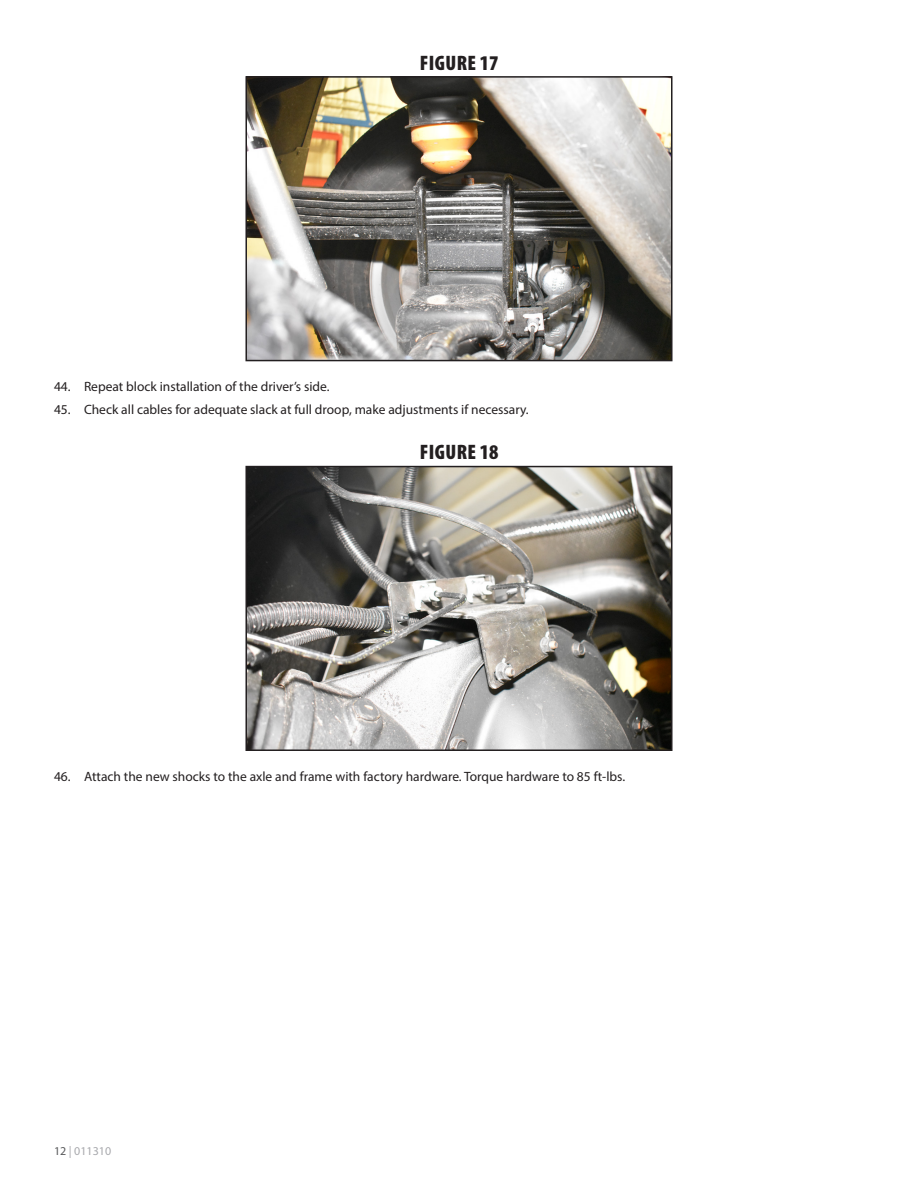
<style>
.page{position:relative;width:918px;height:1188px;background:#fff}
.page>*{position:absolute;margin:0;border:0;box-sizing:border-box;transform-origin:0 0}
.Photo-Caption{font:900 condensed 21px "Myriad Pro";letter-spacing:.02em;color:#231f20}
.t1{font:13.5px "Myriad Pro";color:#231f20}
.t2{font:12px "Myriad Pro";color:#a8a9ad}
.s1{color:#57585a}
</style>
<div class="page">
<img style="left:248px;top:79px;width:422px;height:279px">
<div style="left:245px;top:76px;width:428px;height:285px;border:2px solid #231f20"></div>
<img style="left:248px;top:469px;width:422px;height:279px">
<div style="left:245px;top:466px;width:428px;height:285px;border:2px solid #231f20"></div>
<p class="Photo-Caption" style="left:420px;top:51px;width:80px">FIGURE 17</p>
<p class="t1" style="left:54px;top:378px;width:277px">44. Repeat block installation of the driver’s side.</p>
<p class="t1" style="left:54px;top:401px;width:476px">45. Check all cables for adequate slack at full droop, make adjustments if necessary.</p>
<p class="Photo-Caption" style="left:420px;top:441px;width:80px">FIGURE 18</p>
<p class="t1" style="left:54px;top:768px;width:573px">46. Attach the new shocks to the axle and frame with factory hardware. Torque hardware to 85 ft-lbs.</p>
<p class="t2" style="left:54px;top:1143px;width:59px"><span class="s1">12</span> | 011310</p>
</div>
